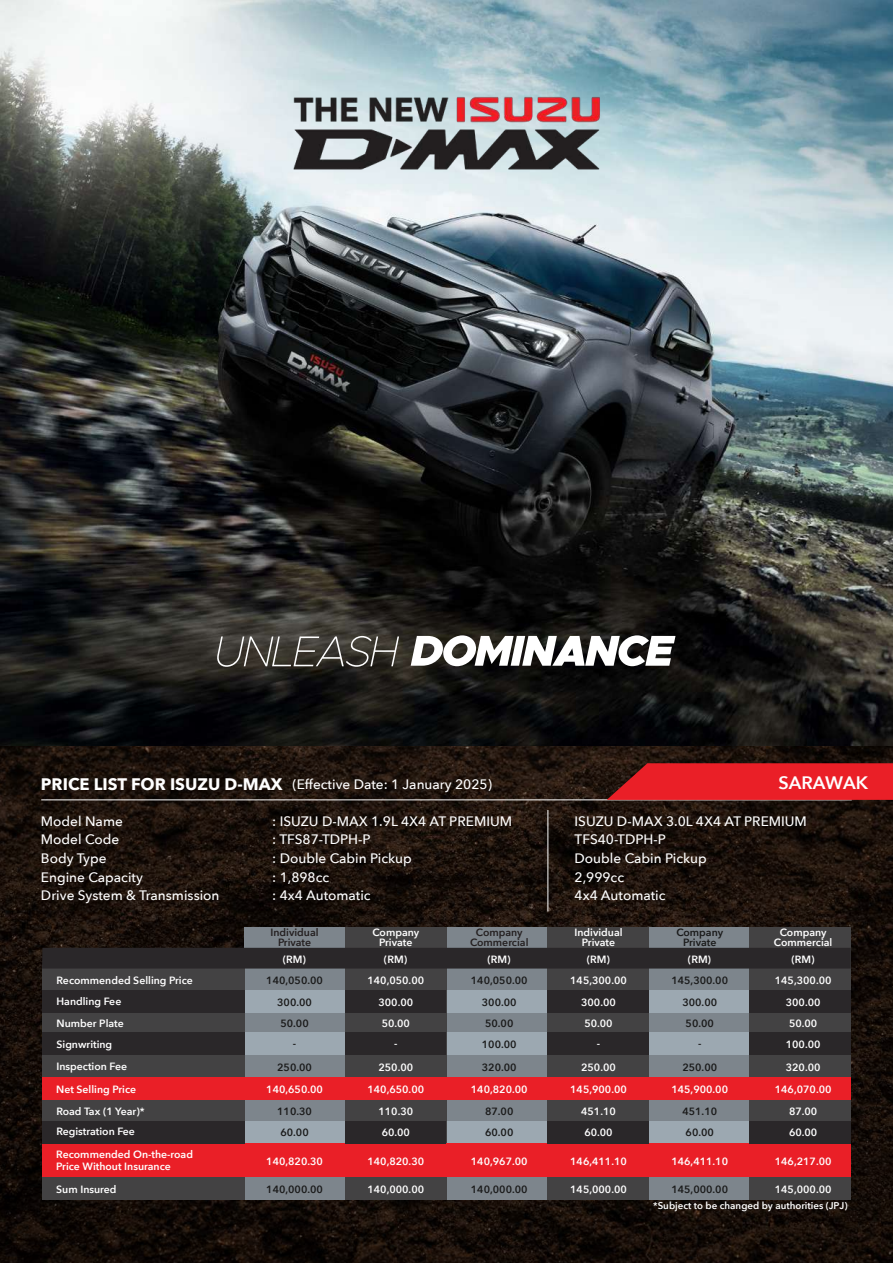
<style>
.page{position:relative;width:893px;height:1263px;background:#fff}
.page>*{position:absolute;margin:0;border:0;box-sizing:border-box;transform-origin:0 0}
.t1{font:600 18px "Avenir Next";color:#fff}
.t2{font:500 13.65px/18.6px "Avenir Next";color:#fff}
.t3{font:600 10.5px/21.8px "Avenir Next";color:#fff;text-align:center}
.t4{font:600 10.5px/21.8px "Avenir Next";color:#1a1a1a;text-align:center}
.t5{font:600 10.5px/10.5px "Avenir Next";color:#241f20;text-align:center}
.t6{font:600 9.75px "Avenir Next";color:#fff}
.s1{font-weight:700;font-size:16.65px}
</style>
<div class="page">
<img style="left:0;top:746px;width:893px;height:517px">
<img style="left:0;top:0;width:893px;height:746px">
<hr style="left:41px;top:800px;width:811px;height:1px;background:#fff">
<svg style="left:411px;top:636px;width:264px;height:30px"></svg>
<svg style="left:217px;top:636px;width:182px;height:30px;background:#57544e"></svg>
<svg style="left:607px;top:763px;width:286px;height:37px;background:#da1e25"></svg>
<div style="left:244px;top:927px;width:607px;height:273px;background:#7d858c"></div>
<div style="left:245px;top:1032px;width:606px;height:23px;background:#9ca8b1"></div>
<div style="left:245px;top:1121px;width:606px;height:22px;background:#9ca8b1"></div>
<div style="left:245px;top:990px;width:606px;height:22px;background:#9ca8b1"></div>
<div style="left:42px;top:965px;width:202px;height:235px;background:#434243"></div>
<div style="left:345px;top:927px;width:101px;height:273px;background:#434243"></div>
<div style="left:547px;top:927px;width:101px;height:273px;background:#434243"></div>
<div style="left:750px;top:927px;width:101px;height:273px;background:#434243"></div>
<div style="left:42px;top:948px;width:809px;height:20px;background:#2a2729"></div>
<div style="left:42px;top:1143px;width:809px;height:34px;background:#ea1f27"></div>
<div style="left:42px;top:1078px;width:202px;height:22px;background:#ea1f27"></div>
<div style="left:242px;top:1078px;width:203px;height:22px;background:#ea1f27"></div>
<div style="left:445px;top:1078px;width:203px;height:22px;background:#ea1f27"></div>
<div style="left:648px;top:1078px;width:203px;height:22px;background:#ea1f27"></div>
<div style="left:42px;top:1032px;width:202px;height:23px;background:#2a2729"></div>
<div style="left:42px;top:990px;width:202px;height:22px;background:#2a2729"></div>
<div style="left:42px;top:1121px;width:202px;height:22px;background:#2a2729"></div>
<div style="left:345px;top:1032px;width:101px;height:23px;background:#2a2729"></div>
<div style="left:345px;top:990px;width:101px;height:22px;background:#2a2729"></div>
<div style="left:345px;top:1121px;width:101px;height:22px;background:#2a2729"></div>
<div style="left:547px;top:1032px;width:102px;height:23px;background:#2a2729"></div>
<div style="left:547px;top:990px;width:102px;height:22px;background:#2a2729"></div>
<div style="left:547px;top:1121px;width:102px;height:22px;background:#2a2729"></div>
<div style="left:749px;top:1032px;width:102px;height:23px;background:#2a2729"></div>
<div style="left:749px;top:990px;width:102px;height:22px;background:#2a2729"></div>
<div style="left:749px;top:1121px;width:102px;height:22px;background:#2a2729"></div>
<img style="left:226px;top:58px;width:440px;height:147px">
<hr style="left:548px;top:810px;width:1px;height:101px;background:#fff">
<h2 class="t2" style="left:41px;top:775px;width:452px"><span class="s1">PRICE LIST FOR ISUZU D-MAX</span> (Effective Date: 1 January 2025)</h2>
<h1 class="t1" style="left:778px;top:767px;width:91px">SARAWAK</h1>
<h2 class="t2" style="left:41px;top:811px;width:83px">Model Name</h2>
<h2 class="t2" style="left:272px;top:811px;width:241px">: ISUZU D-MAX 1.9L 4X4 AT PREMIUM</h2>
<h2 class="t2" style="left:41px;top:830px;width:80px">Model Code</h2>
<h2 class="t2" style="left:272px;top:830px;width:100px">: TFS87-TDPH-P</h2>
<h2 class="t2" style="left:41px;top:848px;width:67px">Body Type</h2>
<h2 class="t2" style="left:272px;top:848px;width:141px">: Double Cabin Pickup</h2>
<h2 class="t2" style="left:41px;top:867px;width:103px">Engine Capacity</h2>
<h2 class="t2" style="left:272px;top:867px;width:59px">: 1,898cc</h2>
<h2 class="t2" style="left:41px;top:886px;width:180px">Drive System &amp; Transmission</h2>
<h2 class="t2" style="left:272px;top:886px;width:100px">: 4x4 Automatic</h2>
<h2 class="t2" style="left:575px;top:811px;width:234px">ISUZU D-MAX 3.0L 4X4 AT PREMIUM<br>TFS40-TDPH-P<br>Double Cabin Pickup<br>2,999cc<br>4x4 Automatic</h2>
<p class="t5" style="left:271px;top:927px;width:50px">Individual<br>Private</p>
<p class="t3" style="left:372px;top:927px;width:48px;line-height:10.5px">Company<br>Private</p>
<p class="t5" style="left:470px;top:927px;width:60px">Company<br>Commercial</p>
<p class="t3" style="left:574px;top:927px;width:50px;line-height:10.5px">Individual<br>Private</p>
<p class="t4" style="left:676px;top:927px;width:48px;line-height:10.5px">Company<br>Private</p>
<p class="t3" style="left:774px;top:927px;width:60px;line-height:10.5px">Company<br>Commercial</p>
<p class="t3" style="left:283px;top:948px;width:25px">(RM)</p>
<p class="t3" style="left:384px;top:948px;width:25px">(RM)</p>
<p class="t3" style="left:487px;top:948px;width:25px">(RM)</p>
<p class="t3" style="left:587px;top:948px;width:25px">(RM)</p>
<p class="t3" style="left:688px;top:948px;width:25px">(RM)</p>
<p class="t3" style="left:791px;top:948px;width:25px">(RM)</p>
<p class="t3" style="left:56px;top:969px;width:138px;text-align:left">Recommended Selling Price<br>Handling Fee<br>Number Plate<br>Signwriting<br>Inspection Fee</p>
<p class="t3" style="left:56px;top:1100px;width:90px;line-height:20.4px;text-align:left">Road Tax (1 Year)*<br>Registration Fee</p>
<p class="t3" style="left:56px;top:1078px;width:81px">Net Selling Price</p>
<p class="t4" style="left:266px;top:969px;width:58px">140,050.00<br>300.00<br>50.00</p>
<p class="t4" style="left:293px;top:1032px;width:5px">-</p>
<p class="t4" style="left:277px;top:1056px;width:36px">250.00</p>
<p class="t3" style="left:266px;top:1078px;width:58px">140,650.00</p>
<p class="t4" style="left:277px;top:1100px;width:36px">110.30<br>60.00</p>
<p class="t3" style="left:367px;top:969px;width:58px">140,050.00<br>300.00<br>50.00</p>
<p class="t3" style="left:394px;top:1032px;width:5px">-</p>
<p class="t3" style="left:378px;top:1056px;width:36px">250.00</p>
<p class="t3" style="left:367px;top:1078px;width:58px">140,650.00<br>110.30<br>60.00</p>
<p class="t4" style="left:471px;top:969px;width:58px">140,050.00<br>300.00<br>50.00<br>100.00</p>
<p class="t4" style="left:482px;top:1056px;width:36px">320.00</p>
<p class="t3" style="left:471px;top:1078px;width:58px">140,820.00</p>
<p class="t4" style="left:485px;top:1100px;width:30px;text-align:left">87.00<br>60.00</p>
<p class="t3" style="left:570px;top:969px;width:58px">145,300.00<br>300.00<br>50.00</p>
<p class="t3" style="left:597px;top:1032px;width:5px">-</p>
<p class="t3" style="left:581px;top:1056px;width:36px">250.00</p>
<p class="t3" style="left:570px;top:1078px;width:58px">145,900.00<br>451.10<br>60.00</p>
<p class="t4" style="left:671px;top:969px;width:58px">145,300.00<br>300.00<br>50.00</p>
<p class="t4" style="left:698px;top:1032px;width:5px">-</p>
<p class="t4" style="left:682px;top:1056px;width:36px">250.00</p>
<p class="t3" style="left:671px;top:1078px;width:58px">145,900.00</p>
<p class="t4" style="left:682px;top:1100px;width:36px">451.10<br>60.00</p>
<p class="t3" style="left:775px;top:969px;width:58px">145,300.00<br>300.00<br>50.00<br>100.00</p>
<p class="t3" style="left:786px;top:1056px;width:36px">320.00</p>
<p class="t3" style="left:775px;top:1078px;width:58px">146,070.00<br>87.00<br>60.00</p>
<p class="t3" style="left:56px;top:1148px;width:138px;line-height:12px;text-align:left">Recommended On-the-road<br>Price Without Insurance</p>
<p class="t3" style="left:266px;top:1150px;width:58px">140,820.30</p>
<p class="t3" style="left:367px;top:1150px;width:58px">140,820.30</p>
<p class="t3" style="left:471px;top:1150px;width:58px">140,967.00</p>
<p class="t3" style="left:570px;top:1150px;width:58px">146,411.10</p>
<p class="t3" style="left:671px;top:1150px;width:58px">146,411.10</p>
<p class="t3" style="left:775px;top:1150px;width:58px">146,217.00</p>
<p class="t3" style="left:56px;top:1178px;width:62px">Sum Insured</p>
<p class="t4" style="left:266px;top:1178px;width:58px">140,000.00</p>
<p class="t3" style="left:367px;top:1178px;width:58px">140,000.00</p>
<p class="t4" style="left:471px;top:1178px;width:58px">140,000.00</p>
<p class="t3" style="left:570px;top:1178px;width:58px">145,000.00</p>
<p class="t4" style="left:671px;top:1178px;width:58px">145,000.00</p>
<p class="t3" style="left:775px;top:1178px;width:58px">145,000.00</p>
<p class="t6" style="left:653px;top:1197px;width:196px">*Subject to be changed by authorities (JPJ)</p>
</div>
